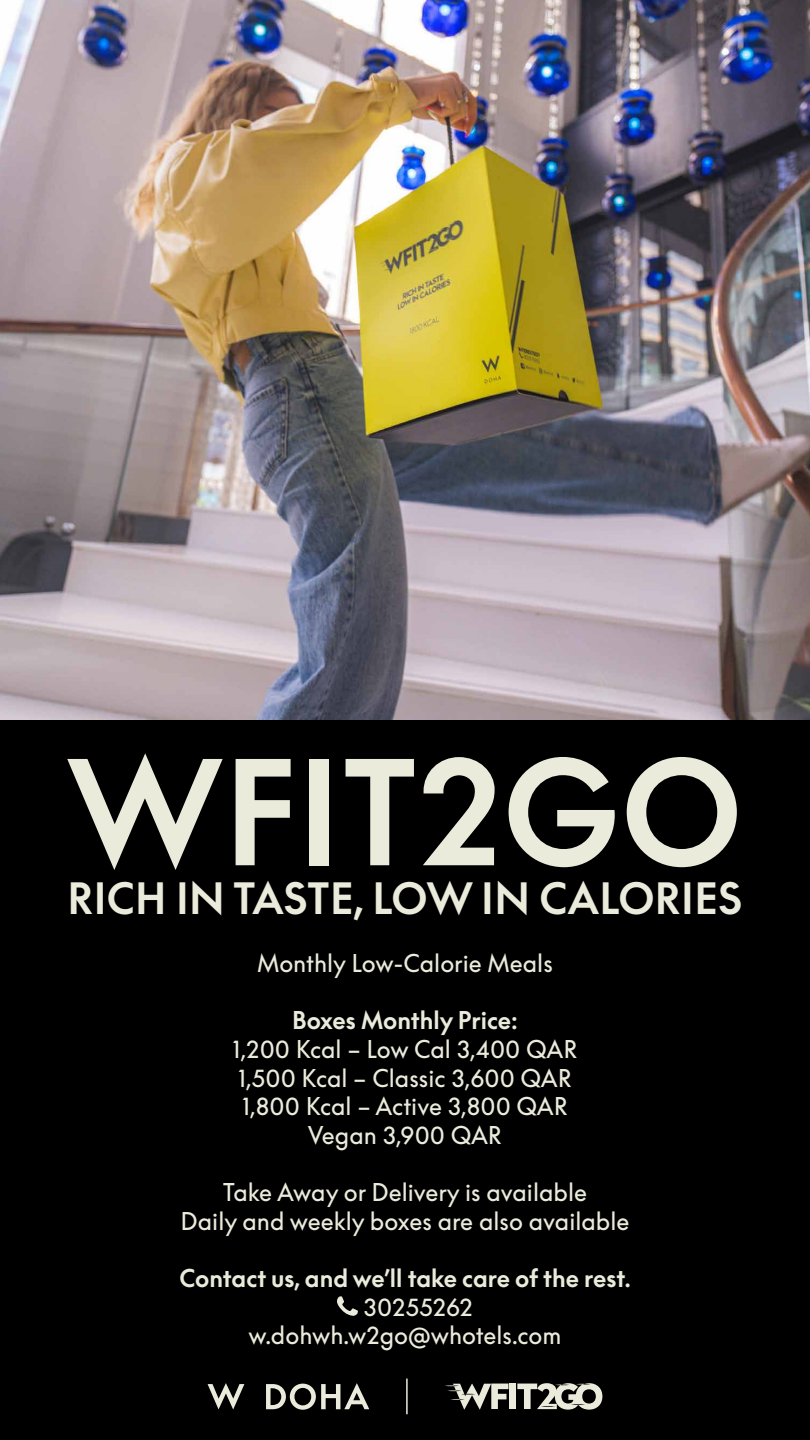
<style>
.page{position:relative;width:810px;height:1440px;background:#000}
.page>*{position:absolute;margin:0;border:0;box-sizing:border-box;transform-origin:0 0}
.t1{font:600 141px "W Supreme";letter-spacing:.01em;color:#ebebdc}
.t2{font:600 42px "W Supreme";letter-spacing:.01em;color:#ebebdc}
.t3{font:23.85px/28.7px "W Supreme";color:#ebebdc;text-align:center}
.t4{font:600 23.85px "W Supreme";color:#ebebdc}
</style>
<div class="page">
<img style="left:0;top:0;width:810px;height:720px">
<svg style="left:337px;top:1296px;width:21px;height:20px"></svg>
<svg style="left:208px;top:1383px;width:36px;height:27px"></svg>
<svg style="left:266px;top:1383px;width:103px;height:27px"></svg>
<svg style="left:445px;top:1384px;width:63px;height:25px"></svg>
<div style="left:510px;top:1384px;width:6px;height:25px;background:#ebebdc"></div>
<svg style="left:517px;top:1383px;width:85px;height:27px"></svg>
<hr style="left:406px;top:1379px;width:2px;height:35px;background:#ebebdc">
<h1 class="t1" style="left:68px;top:734px;width:676px">WFIT2GO</h1>
<h2 class="t2" style="left:68px;top:875px;width:676px">RICH IN TASTE, LOW IN CALORIES</h2>
<p class="t3" style="left:257px;top:949px;width:297px">Monthly Low-Calorie Meals</p>
<p class="t4" style="left:292px;top:1007px;width:227px">Boxes Monthly Price:</p>
<p class="t3" style="left:233px;top:1035px;width:346px">1,200 Kcal – Low Cal 3,400 QAR<br>1,500 Kcal – Classic 3,600 QAR<br>1,800 Kcal – Active 3,800 QAR<br>Vegan 3,900 QAR</p>
<p class="t3" style="left:181px;top:1179px;width:450px">Take Away or Delivery is available<br>Daily and weekly boxes are also available</p>
<p class="t4" style="left:179px;top:1265px;width:453px">Contact us, and we’ll take care of the rest.</p>
<p class="t3" style="left:248px;top:1293px;width:315px;text-align:left;text-indent:115px">30255262 w.dohwh.w2go@whotels.com</p>
</div>
